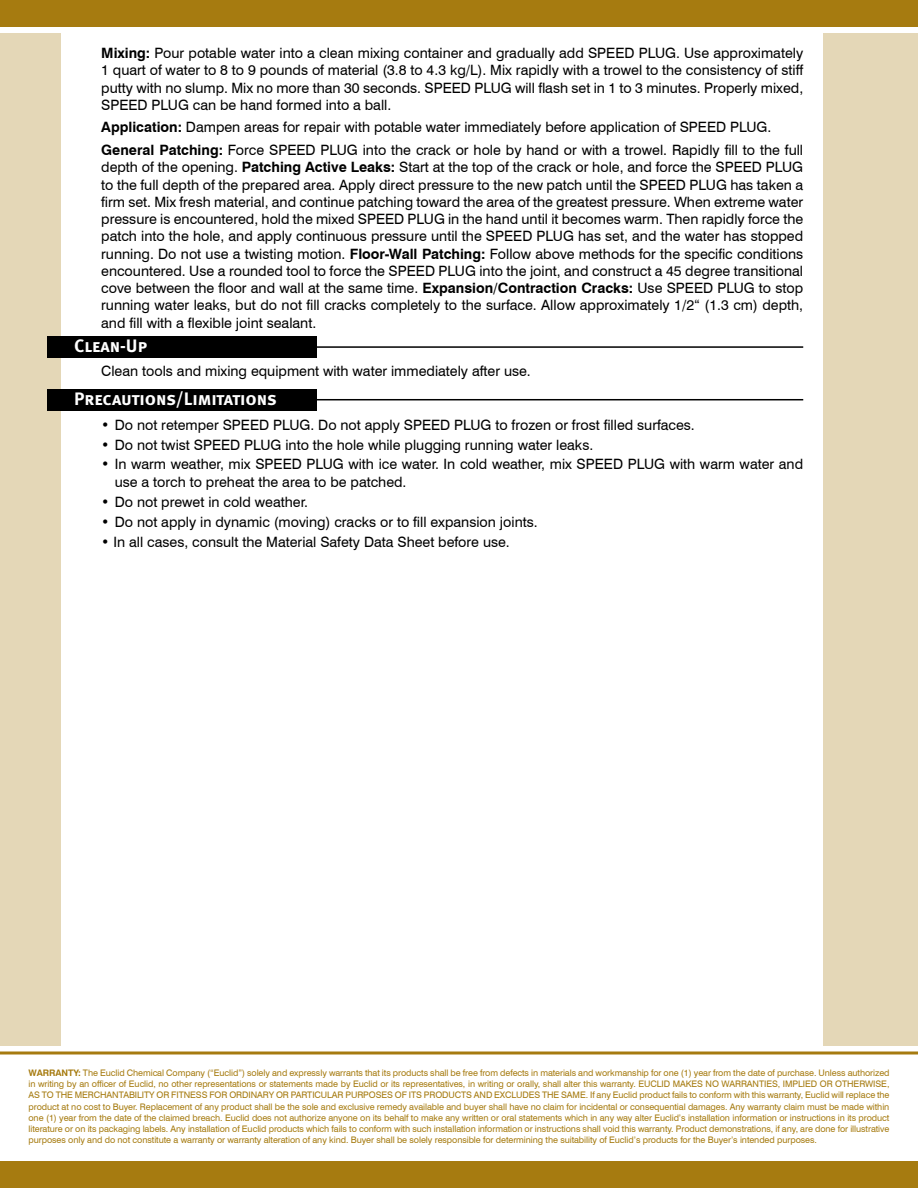
<style>
.page{position:relative;width:918px;height:1188px;background:#fff}
.page>*{position:absolute;margin:0;border:0;box-sizing:border-box;transform-origin:0 0}
.t1{font:18px "Meta Bold Caps";letter-spacing:-.01em;color:#fff}
.t2{font:14.25px/17.2px "Swiss 721 BT";color:#000;text-align:justify}
.t3{font:9px/11.2px "Swiss 721 BT";letter-spacing:-.01em;color:#a67b10;text-align:justify}
.s1{font-weight:700}
</style>
<div class="page">
<div style="left:0;top:34px;width:61px;height:1012px;background:#e4d7b7"></div>
<div style="left:0;top:0;width:918px;height:27px;background:#a67b10"></div>
<div style="left:824px;top:34px;width:94px;height:1012px;background:#e4d7b7"></div>
<div style="left:0;top:1161px;width:918px;height:27px;background:#a67b10"></div>
<hr style="left:0;top:1052px;width:918px;height:2px;background:#a67b10">
<div style="left:47px;top:336px;width:270px;height:22px;background:#000"></div>
<hr style="left:306px;top:346px;width:497px;height:2px;background:#000">
<div style="left:47px;top:389px;width:270px;height:22px;background:#000"></div>
<hr style="left:306px;top:399px;width:497px;height:1px;background:#000">
<p class="t2" style="left:101px;top:44px;width:703px"><span class="s1">Mixing:</span> Pour potable water into a clean mixing container and gradually add SPEED PLUG. Use approximately 1 quart of water to 8 to 9 pounds of material (3.8 to 4.3 kg/L). Mix rapidly with a trowel to the consistency of stiff putty with no slump. Mix no more than 30 seconds. SPEED PLUG will flash set in 1 to 3 minutes. Properly mixed, SPEED PLUG can be hand formed into a ball.</p>
<p class="t2" style="left:101px;top:116px;width:703px;line-height:22.6px"><span class="s1">Application:</span> Dampen areas for repair with potable water immediately before application of SPEED PLUG.<br><span class="s1">General Patching:</span> Force SPEED PLUG into the crack or hole by hand or with a trowel. Rapidly fill to the full</p>
<p class="t2" style="left:101px;top:159px;width:704px">depth of the opening. <span class="s1">Patching Active Leaks:</span> Start at the top of the crack or hole, and force the SPEED PLUG to the full depth of the prepared area. Apply direct pressure to the new patch until the SPEED PLUG has taken a firm set. Mix fresh material, and continue patching toward the area of the greatest pressure. When extreme water pressure is encountered, hold the mixed SPEED PLUG in the hand until it becomes warm. Then rapidly force the patch into the hole, and apply continuous pressure until the SPEED PLUG has set, and the water has stopped running. Do not use a twisting motion. <span class="s1">Floor-Wall Patching:</span> Follow above methods for the specific conditions encountered. Use a rounded tool to force the SPEED PLUG into the joint, and construct a 45 degree transitional cove between the floor and wall at the same time. <span class="s1">Expansion/Contraction Cracks:</span> Use SPEED PLUG to stop running water leaks, but do not fill cracks completely to the surface. Allow approximately 1/2“ (1.3 cm) depth, and fill with a flexible joint sealant.</p>
<p class="t1" style="left:74px;top:336px;width:74px">Clean-Up</p>
<p class="t2" style="left:101px;top:362px;width:431px">Clean tools and mixing equipment with water immediately after use.</p>
<p class="t1" style="left:74px;top:388px;width:204px">Precautions/Limitations</p>
<p class="t2" style="left:101px;top:416px;width:595px">• Do not retemper SPEED PLUG. Do not apply SPEED PLUG to frozen or frost filled surfaces.</p>
<p class="t2" style="left:101px;top:436px;width:494px">• Do not twist SPEED PLUG into the hole while plugging running water leaks.</p>
<p class="t2" style="left:115px;top:456px;width:690px;text-indent:-13px">• In warm weather, mix SPEED PLUG with ice water. In cold weather, mix SPEED PLUG with warm water and use a torch to preheat the area to be patched.</p>
<p class="t2" style="left:101px;top:493px;width:208px">• Do not prewet in cold weather.</p>
<p class="t2" style="left:101px;top:513px;width:438px">• Do not apply in dynamic (moving) cracks or to fill expansion joints.</p>
<p class="t2" style="left:101px;top:533px;width:410px">• In all cases, consult the Material Safety Data Sheet before use.</p>
<p class="t3" style="left:28px;top:1067px;width:863px"><span class="s1">WARRANTY:</span> The Euclid Chemical Company (“Euclid”) solely and expressly warrants that its products shall be free from defects in materials and workmanship for one (1) year from the date of purchase. Unless authorized in writing by an officer of Euclid, no other representations or statements made by Euclid or its representatives, in writing or orally, shall alter this warranty. EUCLID MAKES NO WARRANTIES, IMPLIED OR OTHERWISE, AS TO THE MERCHANTABILITY OR FITNESS FOR ORDINARY OR PARTICULAR PURPOSES OF ITS PRODUCTS AND EXCLUDES THE SAME. If any Euclid product fails to conform with this warranty, Euclid will replace the product at no cost to Buyer. Replacement of any product shall be the sole and exclusive remedy available and buyer shall have no claim for incidental or consequential damages. Any warranty claim must be made within one (1) year from the date of the claimed breach. Euclid does not authorize anyone on its behalf to make any written or oral statements which in any way alter Euclid’s installation information or instructions in its product literature or on its packaging labels. Any installation of Euclid products which fails to conform with such installation information or instructions shall void this warranty. Product demonstrations, if any, are done for illustrative purposes only and do not constitute a warranty or warranty alteration of any kind. Buyer shall be solely responsible for determining the suitability of Euclid’s products for the Buyer’s intended purposes.</p>
</div>
